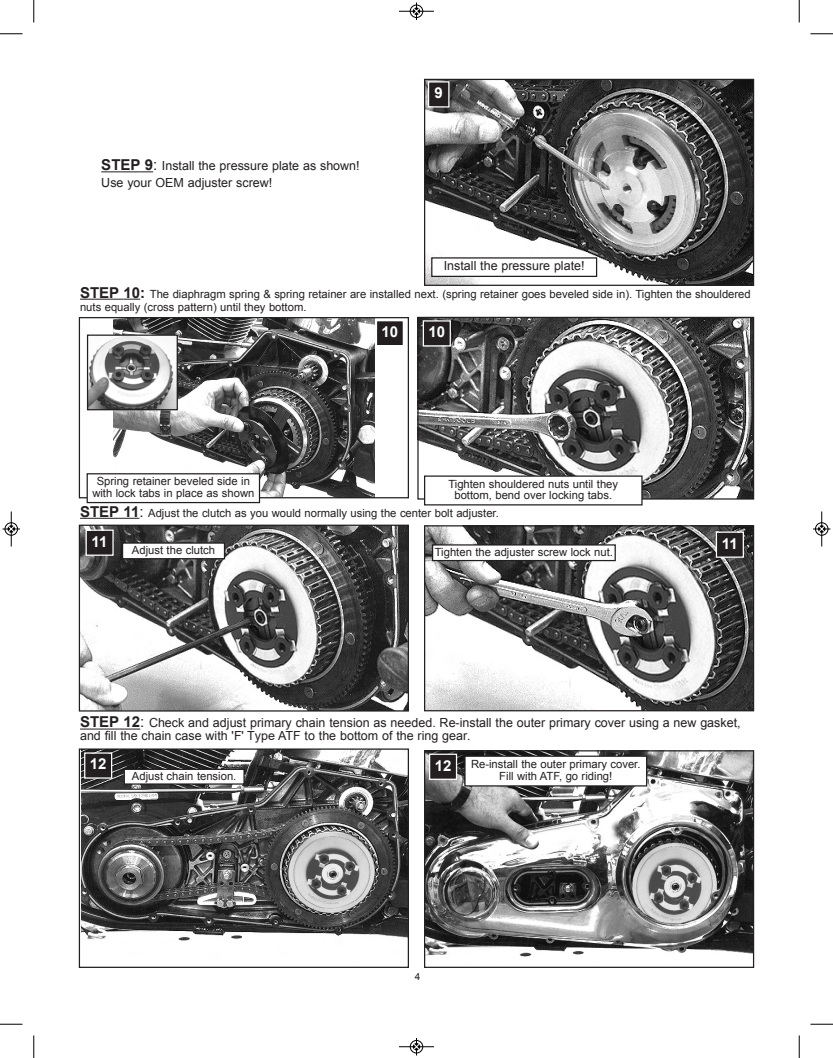
<style>
.page{position:relative;width:833px;height:1058px;background:#fff}
.page>*{position:absolute;margin:0;border:0;box-sizing:border-box;transform-origin:0 0}
.t1{font:700 15px "Arial";color:#fff}
.t2{font:12.5px/16.1px "Arial";color:#231f20}
.t3{font:11.25px/11.2px "Arial";color:#231f20;text-align:center}
.t4{font:10px "Arial";color:#231f20}
.s1{font-weight:700;font-size:15px}
.s2{font-size:15px}
</style>
<div class="page">
<img style="left:426px;top:81px;width:326px;height:203px">
<div style="left:424px;top:79px;width:330px;height:207px;border:1px solid #231f20"></div>
<img style="left:114px;top:319px;width:260px;height:177px">
<div style="left:79px;top:317px;width:330px;height:181px;border:1px solid #231f20"></div>
<img style="left:419px;top:319px;width:333px;height:178px">
<div style="left:417px;top:317px;width:337px;height:182px;border:1px solid #231f20"></div>
<hr style="left:80px;top:299px;width:43px;height:1px;background:#231f20">
<svg style="left:123px;top:299px;width:17px;height:1px"></svg>
<img style="left:89px;top:336px;width:87px;height:72px">
<div style="left:87px;top:334px;width:91px;height:76px;border:1px solid #231f20"></div>
<div style="left:87px;top:474px;width:172px;height:28px;background:#fff"></div>
<div style="left:87px;top:473px;width:173px;height:30px;border:1px solid #231f20"></div>
<div style="left:424px;top:476px;width:218px;height:29px;background:#fff"></div>
<div style="left:424px;top:475px;width:218px;height:30px;border:1px solid #231f20"></div>
<div style="left:432px;top:258px;width:164px;height:18px;background:#fff"></div>
<div style="left:431px;top:257px;width:166px;height:20px;border:1px solid #231f20"></div>
<div style="left:429px;top:82px;width:19px;height:24px;background:#231f20"></div>
<div style="left:428px;top:81px;width:21px;height:27px;border:1px solid #fff"></div>
<div style="left:377px;top:321px;width:25px;height:24px;background:#231f20"></div>
<div style="left:376px;top:320px;width:28px;height:26px;border:1px solid #fff"></div>
<hr style="left:101px;top:171px;width:39px;height:1px;background:#231f20">
<svg style="left:140px;top:171px;width:13px;height:1px"></svg>
<img style="left:81px;top:750px;width:326px;height:191px">
<div style="left:79px;top:748px;width:330px;height:220px;border:1px solid #231f20"></div>
<img style="left:426px;top:752px;width:326px;height:205px">
<div style="left:424px;top:750px;width:330px;height:218px;border:1px solid #231f20"></div>
<svg style="left:119px;top:728px;width:21px;height:1px"></svg>
<hr style="left:80px;top:728px;width:39px;height:1px;background:#231f20">
<div style="left:465px;top:756px;width:181px;height:30px;background:#fff"></div>
<div style="left:464px;top:755px;width:183px;height:31px;border:1px solid #231f20"></div>
<div style="left:124px;top:769px;width:120px;height:15px;background:#fff"></div>
<div style="left:124px;top:768px;width:121px;height:16px;border:1px solid #231f20"></div>
<div style="left:85px;top:753px;width:26px;height:24px;background:#231f20"></div>
<div style="left:84px;top:752px;width:28px;height:26px;border:1px solid #fff"></div>
<img style="left:426px;top:527px;width:326px;height:182px">
<div style="left:424px;top:525px;width:330px;height:186px;border:1px solid #231f20"></div>
<div style="left:432px;top:545px;width:183px;height:15px;background:#fff"></div>
<div style="left:432px;top:544px;width:183px;height:17px;border:1px solid #231f20"></div>
<img style="left:81px;top:526px;width:326px;height:183px">
<div style="left:79px;top:524px;width:330px;height:187px;border:1px solid #231f20"></div>
<hr style="left:80px;top:518px;width:39px;height:1px;background:#231f20">
<svg style="left:119px;top:518px;width:20px;height:1px"></svg>
<div style="left:122px;top:543px;width:102px;height:15px;background:#fff"></div>
<div style="left:122px;top:542px;width:103px;height:17px;border:1px solid #231f20"></div>
<div style="left:717px;top:532px;width:25px;height:24px;background:#231f20"></div>
<div style="left:715px;top:531px;width:29px;height:27px;border:1px solid #fff"></div>
<div style="left:424px;top:321px;width:25px;height:24px;background:#231f20"></div>
<div style="left:422px;top:320px;width:29px;height:26px;border:1px solid #fff"></div>
<div style="left:87px;top:531px;width:25px;height:23px;background:#231f20"></div>
<div style="left:85px;top:529px;width:29px;height:27px;border:1px solid #fff"></div>
<div style="left:430px;top:755px;width:26px;height:23px;background:#231f20"></div>
<div style="left:429px;top:753px;width:28px;height:27px;border:1px solid #fff"></div>
<svg style="left:33px;top:0;width:2px;height:22px"></svg>
<svg style="left:0;top:33px;width:22px;height:2px"></svg>
<svg style="left:798px;top:0;width:2px;height:22px"></svg>
<svg style="left:810px;top:33px;width:22px;height:2px"></svg>
<svg style="left:33px;top:1035px;width:2px;height:23px"></svg>
<svg style="left:0;top:1023px;width:22px;height:2px"></svg>
<svg style="left:798px;top:1035px;width:2px;height:23px"></svg>
<svg style="left:810px;top:1023px;width:22px;height:2px"></svg>
<hr style="left:399px;top:11px;width:35px;height:1px;background:#000">
<div style="left:410px;top:5px;width:13px;height:13px;border:1px solid #000;border-radius:50%"></div>
<svg style="left:413px;top:2px;width:6px;height:18px"></svg>
<hr style="left:399px;top:1046px;width:35px;height:1px;background:#000">
<div style="left:410px;top:1040px;width:13px;height:13px;border:1px solid #000;border-radius:50%"></div>
<svg style="left:413px;top:1038px;width:6px;height:17px"></svg>
<hr style="left:11px;top:511px;width:1px;height:35px;background:#000">
<div style="left:5px;top:522px;width:13px;height:13px;border:1px solid #000;border-radius:50%"></div>
<svg style="left:2px;top:526px;width:18px;height:6px"></svg>
<hr style="left:821px;top:511px;width:1px;height:35px;background:#000">
<div style="left:815px;top:522px;width:13px;height:13px;border:1px solid #000;border-radius:50%"></div>
<svg style="left:813px;top:526px;width:17px;height:6px"></svg>
<p class="t2" style="left:101px;top:158px;width:260px"><span class="s1">STEP 9</span><span class="s2">:</span> Install the pressure plate as shown!<br>Use your OEM adjuster screw!</p>
<h1 class="t1" style="left:434px;top:85px;width:10px">9</h1>
<p class="t2" style="left:444px;top:258px;width:142px">Install the pressure plate!</p>
<p class="t3" style="left:80px;top:287px;width:672px;line-height:13.8px;text-align:left"><span class="s1">STEP 10:</span> The diaphragm spring &amp; spring retainer are installed next. (spring retainer goes beveled side in). Tighten the shouldered nuts equally (cross pattern) until they bottom.</p>
<h1 class="t1" style="left:381px;top:323px;width:18px">10</h1>
<h1 class="t1" style="left:428px;top:324px;width:18px">10</h1>
<p class="t3" style="left:92px;top:476px;width:163px">Spring retainer beveled side in with lock tabs in place as shown</p>
<p class="t3" style="left:448px;top:478px;width:171px">Tighten shouldered nuts until they bottom, bend over locking tabs.</p>
<p class="t3" style="left:80px;top:507px;width:420px"><span class="s1">STEP 11</span><span class="s2">:</span> Adjust the clutch as you would normally using the center bolt adjuster.</p>
<p class="t3" style="left:132px;top:544px;width:85px">Adjust the clutch</p>
<h1 class="t1" style="left:92px;top:533px;width:17px">11</h1>
<p class="t3" style="left:435px;top:546px;width:180px">Tighten the adjuster screw lock nut.</p>
<h1 class="t1" style="left:722px;top:535px;width:17px">11</h1>
<p class="t2" style="left:80px;top:716px;width:662px;line-height:12.6px"><span class="s1">STEP 12</span><span class="s2">:</span> Check and adjust primary chain tension as needed. Re-install the outer primary cover using a new gasket, and fill the chain case with 'F' Type ATF to the bottom of the ring gear.</p>
<p class="t3" style="left:471px;top:758px;width:171px">Re-install the outer primary cover.</p>
<p class="t3" style="left:132px;top:770px;width:106px">Adjust chain tension.</p>
<p class="t3" style="left:499px;top:770px;width:114px">Fill with ATF, go riding!</p>
<h1 class="t1" style="left:90px;top:755px;width:18px">12</h1>
<h1 class="t1" style="left:434px;top:757px;width:18px">12</h1>
<p class="t4" style="left:415px;top:971px;width:7px">4</p>
</div>
